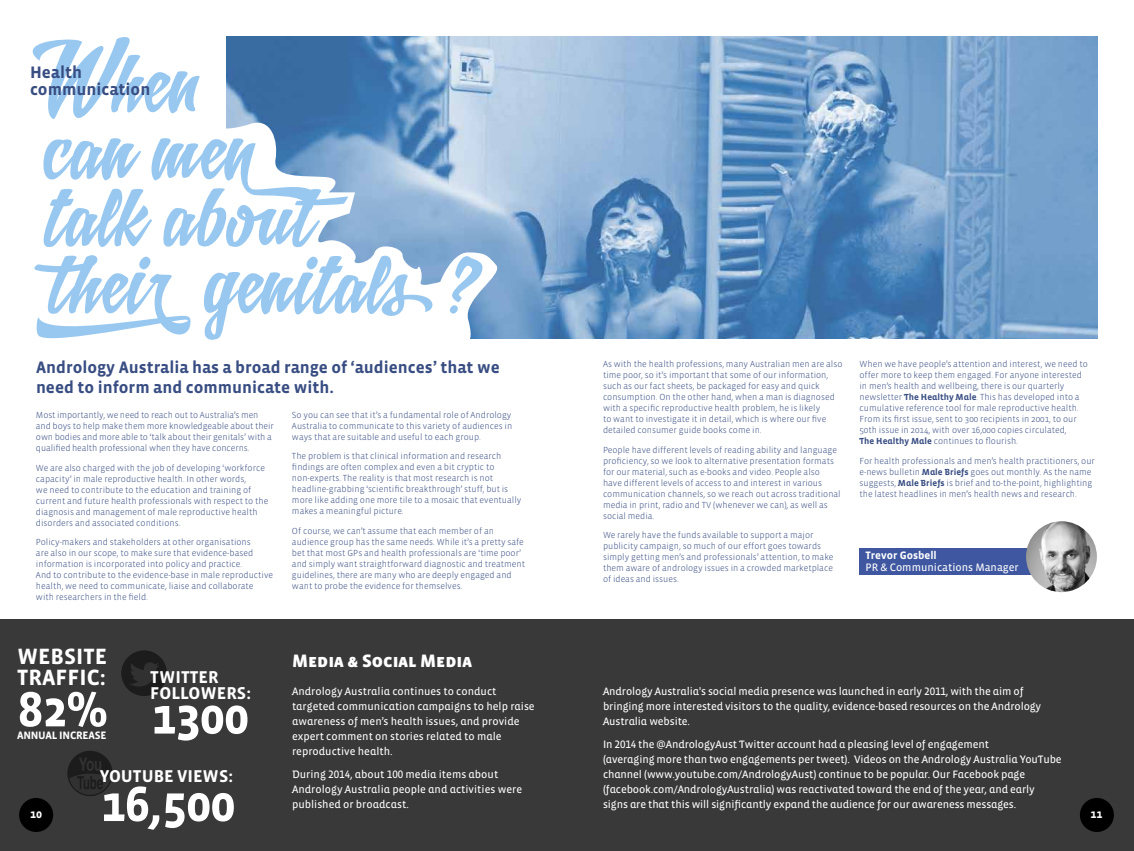
<style>
.page{position:relative;width:1134px;height:851px;background:#fff}
.page>*{position:absolute;margin:0;border:0;box-sizing:border-box;transform-origin:0 0}
.t1{font:69.9px/67px "Letrista Script";color:#98c8f0}
.t2{font:700 50.6px "Vista Sans";letter-spacing:-.02em;color:#fff}
.t3{font:700 22.6px/20.7px "Vista Sans";color:#fff}
.t4{font:18.4px "Vista Sans SC Black";color:#fff}
.t5{font:700 17.5px/16px "Vista Sans";color:#fff}
.t6{font:700 17px/17px "Vista Sans";color:#384d82}
.t7{font:700 12px "Vista Sans";color:#fff}
.t8{font:11px/15px "Vista Sans Alt Reg";letter-spacing:-.01em;color:#fff}
.t9{font:11px "Vista Sans Reg";color:#fff}
.t10{font:700 11px "Vista Sans";letter-spacing:-.02em;color:#fff}
.t11{font:700 11px "Vista Sans";color:#fff}
.t12{font:300 9px/11px "Vista Sans";color:#384d82}
.s1{font-family:"Vista Sans Alt";font-weight:700}
</style>
<div class="page">
<img style="left:316px;top:36px;width:782px;height:303px">
<svg style="left:316px;top:45px;width:188px;height:294px"></svg>
<svg style="left:226px;top:36px;width:90px;height:141px"></svg>
<div style="left:0;top:619px;width:1134px;height:231px;background:#393939"></div>
<div style="left:859px;top:548px;width:189px;height:27px;background:#3e57a0"></div>
<img style="left:1026px;top:521px;width:71px;height:71px;border-radius:35px">
<div style="left:121px;top:650px;width:46px;height:45px;background:#1c1c1c;border-radius:50%"></div>
<svg style="left:131px;top:662px;width:27px;height:25px"></svg>
<svg style="left:67px;top:751px;width:46px;height:45px"></svg>
<div style="left:19px;top:797px;width:34px;height:34px;background:#000;border-radius:50%"></div>
<div style="left:1080px;top:797px;width:34px;height:34px;background:#000;border-radius:50%"></div>
<h1 class="t1" style="left:47px;top:46px;width:433px">When<br>can men<br>talk about theirgenitals?</h1>
<h3 class="t6" style="left:30px;top:65px;width:122px">Health communication</h3>
<h3 class="t6" style="left:36px;top:358px;width:465px;line-height:20px">Andrology Australia has a broad range of ‘audiences’ that we need to inform and communicate with.</h3>
<p class="t12" style="left:36px;top:409px;width:239px">Most importantly, we need to reach out to Australia’s men and boys to help make them more knowledgeable about their own bodies and more able to ‘talk about their genitals’ with a qualified health professional when they have concerns.</p>
<p class="t12" style="left:36px;top:462px;width:234px">We are also charged with the job of developing ‘workforce capacity’ in male reproductive health. In other words,<br>we need to contribute to the education and training of current and future health professionals with respect to the diagnosis and management of male reproductive health disorders and associated conditions.</p>
<p class="t12" style="left:36px;top:536px;width:239px">Policy-makers and stakeholders at other organisations<br>are also in our scope, to make sure that evidence-based information is incorporated into policy and practice.<br>And to contribute to the evidence-base in male reproductive health, we need to communicate, liaise and collaborate with researchers in the field.</p>
<p class="t12" style="left:292px;top:409px;width:222px;text-align:justify">So you can see that it’s a fundamental role of Andrology Australia to communicate to this variety of audiences in ways that are suitable and useful to each group.</p>
<p class="t12" style="left:292px;top:451px;width:231px">The problem is that clinical information and research findings are often complex and even a bit cryptic to non-experts. The reality is that most research is not headline-grabbing ‘scientific breakthrough’ stuff, but is more like adding one more tile to a mosaic that eventually makes a meaningful picture.</p>
<p class="t12" style="left:292px;top:525px;width:235px">Of course, we can’t assume that each member of an audience group has the same needs. While it’s a pretty safe bet that most GPs and health professionals are ‘time poor’ and simply want straightforward diagnostic and treatment guidelines, there are many who are deeply engaged and want to probe the evidence for themselves.</p>
<h3 class="t3" style="left:17px;top:646px;width:92px">WEBSITE<br>TRAFFIC:</h3>
<h2 class="t2" style="left:18px;top:683px;width:91px">82%</h2>
<p class="t10" style="left:17px;top:729px;width:91px">ANNUAL INCREASE</p>
<h3 class="t5" style="left:150px;top:669px;width:102px">TWITTER<br>FOLLOWERS:</h3>
<h2 class="t2" style="left:151px;top:690px;width:100px">1300</h2>
<h3 class="t7" style="left:30px;top:807px;width:13px">10</h3>
<h3 class="t5" style="left:100px;top:768px;width:135px">YOUTUBE VIEWS:</h3>
<h2 class="t2" style="left:101px;top:778px;width:136px">16,500</h2>
<h3 class="t4" style="left:292px;top:651px;width:181px">Media &amp; Social Media</h3>
<p class="t8" style="left:292px;top:683px;width:244px">Andrology Australia continues to conduct targeted communication campaigns to help raise awareness of men’s health issues, and provide expert comment on stories related to male reproductive health.</p>
<p class="t8" style="left:292px;top:767px;width:232px">During 2014, about 100 media items about<br>Andrology Australia people and activities were published or broadcast.</p>
<p class="t12" style="left:603px;top:359px;width:241px">As with the health professions, many Australian men are also time poor, so it’s important that some of our information, such as our fact sheets, be packaged for easy and quick consumption. On the other hand, when a man is diagnosed with a specific reproductive health problem, he is likely<br>to want to investigate it in detail, which is where our five detailed consumer guide books come in.</p>
<p class="t12" style="left:603px;top:444px;width:239px">People have different levels of reading ability and language proficiency, so we look to alternative presentation formats for our material, such as e-books and video. People also have different levels of access to and interest in various communication channels, so we reach out across traditional media in print, radio and TV (whenever we can), as well as social media.</p>
<p class="t12" style="left:603px;top:530px;width:232px">We rarely have the funds available to support a major publicity campaign, so much of our effort goes towards simply getting men’s and professionals’ attention, to make them aware of andrology issues in a crowded marketplace of ideas and issues.</p>
<p class="t12" style="left:859px;top:359px;width:230px">When we have people’s attention and interest, we need to offer more to keep them engaged. For anyone interested in men’s health and wellbeing, there is our quarterly newsletter <span class="s1">The Healthy Male</span>. This has developed into a cumulative reference tool for male reproductive health.<br>From its first issue, sent to 300 recipients in 2001, to our 50th issue in 2014, with over 16,000 copies circulated,<br><span class="s1">The Healthy Male</span> continues to flourish.</p>
<p class="t12" style="left:859px;top:455px;width:237px">For health professionals and men’s health practitioners, our e-news bulletin <span class="s1">Male Briefs</span> goes out monthly. As the name suggests, <span class="s1">Male Briefs</span> is brief and to-the-point, highlighting the latest headlines in men’s health news and research.</p>
<p class="t11" style="left:865px;top:549px;width:73px">Trevor Gosbell</p>
<p class="t9" style="left:865px;top:561px;width:155px">PR &amp; Communications Manager</p>
<p class="t8" style="left:603px;top:683px;width:440px">Andrology Australia's social media presence was launched in early 2011, with the aim of bringing more interested visitors to the quality, evidence-based resources on the Andrology<br>Australia website.</p>
<p class="t8" style="left:603px;top:737px;width:460px">In 2014 the @AndrologyAust Twitter account had a pleasing level of engagement<br>(averaging more than two engagements per tweet). Videos on the Andrology Australia YouTube channel (www.youtube.com/AndrologyAust) continue to be popular. Our Facebook page (facebook.com/AndrologyAustralia) was reactivated toward the end of the year, and early signs are that this will significantly expand the audience for our awareness messages.</p>
<h3 class="t7" style="left:1090px;top:807px;width:13px">11</h3>
</div>
